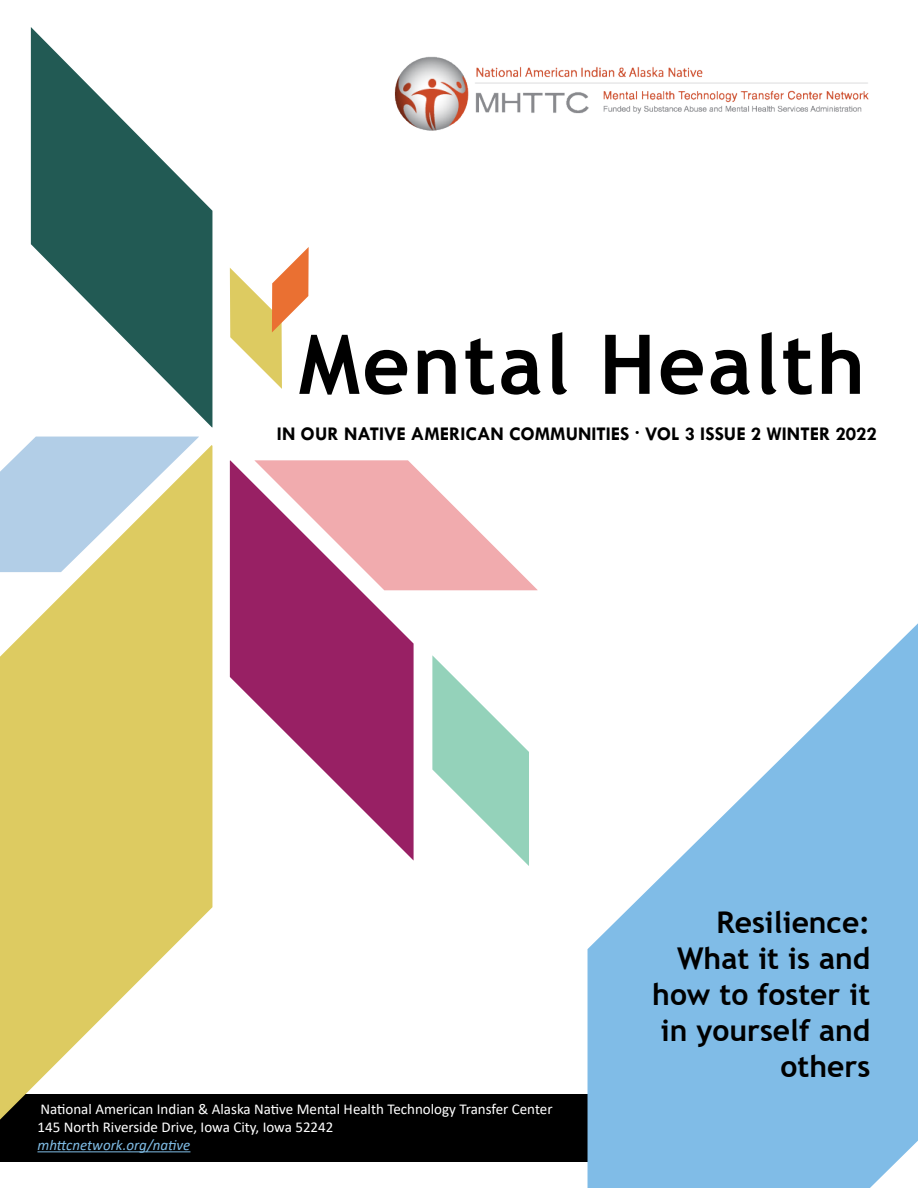
<style>
.page{position:relative;width:918px;height:1188px;background:#fff}
.page>*{position:absolute;margin:0;border:0;box-sizing:border-box;transform-origin:0 0}
.t1{font:700 82.5px "Trebuchet MS";letter-spacing:.03em;color:#000}
.t2{font:700 30px/36px "Trebuchet MS";color:#000;text-align:right}
.t3{font:700 19.5px "Tw Cen";color:#000}
.t4{font:15px/18px "Calibri";color:#fff}
.t5{font:italic 15px "Calibri";color:#80bde6}
</style>
<div class="page">
<div style="left:0;top:1094px;width:640px;height:68px;background:#000"></div>
<hr style="left:37px;top:1151px;width:153px;height:1px;background:#80bde6">
<svg style="left:0;top:445px;width:212px;height:675px;fill:#ddcb61"></svg>
<svg style="left:230px;top:247px;width:79px;height:142px"></svg>
<svg style="left:588px;top:623px;width:330px;height:565px;fill:#80bce7"></svg>
<svg style="left:414px;top:466px;width:124px;height:124px"></svg>
<svg style="left:432px;top:655px;width:97px;height:211px"></svg>
<svg style="left:230px;top:460px;width:184px;height:401px;fill:#982064"></svg>
<svg style="left:31px;top:27px;width:181px;height:401px;fill:#225a54"></svg>
<svg style="left:0;top:437px;width:199px;height:135px;background:#c6d3c9"></svg>
<img style="left:395px;top:56px;width:474px;height:74px">
<h1 class="t1" style="left:298px;top:313px;width:568px">Mental Health</h1>
<h3 class="t3" style="left:277px;top:422px;width:602px">IN OUR NATIVE AMERICAN COMMUNITIES . VOL 3 ISSUE 2 WINTER 2022</h3>
<p class="t4" style="left:37px;top:1100px;width:517px">National American Indian &amp; Alaska Native Mental Health Technology Transfer Center<br>145 North Riverside Drive, Iowa City, Iowa 52242</p>
<p class="t5" style="left:37px;top:1135px;width:155px">mhttcnetwork.org/native</p>
<h2 class="t2" style="left:652px;top:904px;width:220px">Resilience:<br>What it is and how to foster it in yourself and others</h2>
</div>
